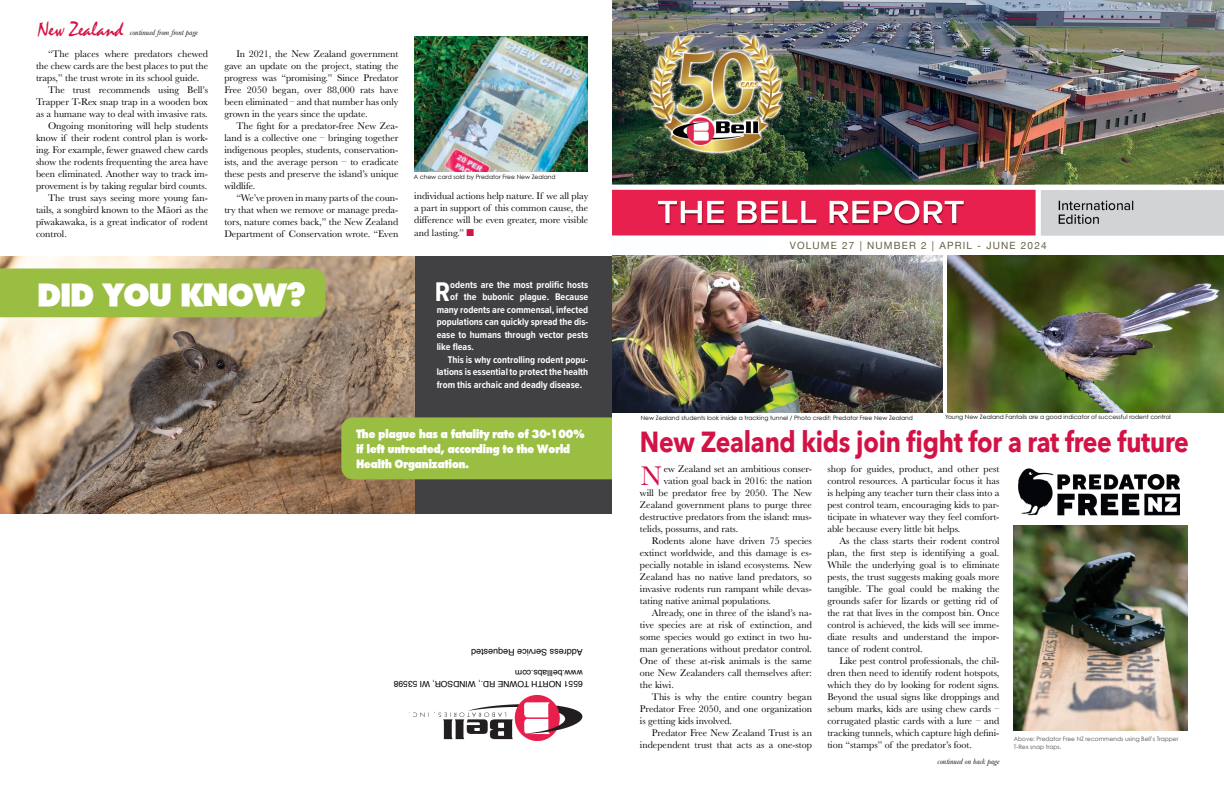
<style>
.page{position:relative;width:1224px;height:792px;background:#fff}
.page>*{position:absolute;margin:0;border:0;box-sizing:border-box;transform-origin:0 0}
.t1{font:800 32px "Intrepid";color:#fff}
.t2{font:700 29px "Avenir Next";letter-spacing:-.01em;color:#d31245;scale:.85 1}
.t3{font:28px "Baskerville";color:#d31245}
.t4{font:700 28px "Proxima Nova Cond";color:#fff}
.t5{font:21px "Mistral";color:#d31245}
.t6{font:800 12px/15px "Intrepid";letter-spacing:.005em;color:#fff;scale:.9 1}
.t7{font:10px/12px "Baskerville";color:#000;text-align:justify}
.t8{font:700 10px "Proxima Nova Cond";color:#fff}
.t9{font:10px "Helvetica Neue";letter-spacing:.12em;color:#675e43}
.t10{font:9px "Helvetica";color:#000}
.t11{font:8.5px/11px "Helvetica";color:#000}
.t12{font:italic 8px "Baskerville";color:#000}
.t13{font:6px "Century Gothic";color:#000}
.t14{font:6px/8px "Century Gothic";color:#4d4d4f}
.s1{color:#d31245}
</style>
<div class="page">
<div style="left:0;top:256px;width:612px;height:258px;background:#414042"></div>
<img style="left:0;top:256px;width:415px;height:258px">
<div style="left:0;top:269px;width:325px;height:48px;background:#9abe42"></div>
<div style="left:341px;top:417px;width:283px;height:62px;background:#9abe42;border-radius:12px"></div>
<div style="left:612px;top:399px;width:24px;height:115px;background:#fff"></div>
<img style="left:612px;top:0;width:612px;height:236px">
<img style="left:408px;top:695px;width:175px;height:46px">
<img style="left:1014px;top:525px;width:174px;height:206px">
<img style="left:1018px;top:468px;width:162px;height:48px">
<img style="left:414px;top:37px;width:173px;height:135px">
<img style="left:612px;top:255px;width:330px;height:157px">
<img style="left:947px;top:255px;width:277px;height:157px">
<h3 class="t5" style="left:38px;top:18px;width:87px">New Zealand</h3>
<p class="t12" style="left:130px;top:27px;width:70px">continued from front page</p>
<p class="t7" style="left:48px;top:48px;width:162px">“The places where predators chewed</p>
<p class="t7" style="left:36px;top:60px;width:174px">the chew cards are the best places to put the</p>
<p class="t7" style="left:36px;top:72px;width:165px">traps,” the trust wrote in its school guide.</p>
<p class="t7" style="left:48px;top:84px;width:162px">The trust recommends using Bell’s</p>
<p class="t7" style="left:36px;top:96px;width:174px">Trapper T-Rex snap trap in a wooden box</p>
<p class="t7" style="left:36px;top:108px;width:173px">as a humane way to deal with invasive rats.</p>
<p class="t7" style="left:48px;top:120px;width:162px">Ongoing monitoring will help students</p>
<p class="t7" style="left:36px;top:132px;width:174px">know if their rodent control plan is work-</p>
<p class="t7" style="left:36px;top:144px;width:174px">ing. For example, fewer gnawed chew cards</p>
<p class="t7" style="left:36px;top:156px;width:174px">show the rodents frequenting the area have</p>
<p class="t7" style="left:36px;top:168px;width:174px">been eliminated. Another way to track im-</p>
<p class="t7" style="left:36px;top:180px;width:173px">provement is by taking regular bird counts.</p>
<p class="t7" style="left:48px;top:192px;width:162px">The trust says seeing more young fan-</p>
<p class="t7" style="left:36px;top:204px;width:174px">tails, a songbird known to the Māori as the</p>
<p class="t7" style="left:36px;top:216px;width:174px">pīwakawaka, is a great indicator of rodent</p>
<p class="t7" style="left:36px;top:228px;width:32px">control.</p>
<p class="t7" style="left:224px;top:48px;width:176px;text-indent:12px">In 2021, the New Zealand government gave an update on the project, stating the progress was “promising.” Since Predator Free 2050 began, over 88,000 rats have been eliminated – and that number has only grown in the years since the update.</p>
<p class="t7" style="left:224px;top:120px;width:176px;text-indent:12px">The fight for a predator-free New Zea&shy;land is a collective one – bringing together indigenous peoples, students, conservation&shy;ists, and the average person – to eradicate these pests and preserve the island’s unique wildlife.</p>
<p class="t7" style="left:224px;top:192px;width:176px;text-indent:12px">“We’ve proven in many parts of the coun&shy;try that when we remove or manage preda&shy;tors, nature comes back,” the New Zealand Department of Conservation wrote. “Even</p>
<p class="t7" style="left:414px;top:190px;width:176px">individual actions help nature. If we all play a part in support of this common cause, the difference will be even greater, more visible and lasting.” <span class="s1">■</span></p>
<p class="t13" style="left:414px;top:173px;width:143px">A chew card sold by Predator Free New Zealand</p>
<h1 class="t1" style="left:38px;top:275px;width:269px">DID YOU KNOW?</h1>
<p class="t8" style="left:450px;top:277px;width:139px">odents are the most prolific hosts</p>
<p class="t8" style="left:450px;top:290px;width:139px">of the bubonic plague. Because</p>
<p class="t8" style="left:437px;top:302px;width:153px">many rodents are commensal, infected</p>
<p class="t8" style="left:437px;top:315px;width:153px">populations can quickly spread the dis-</p>
<p class="t8" style="left:437px;top:327px;width:153px">ease to humans through vector pests</p>
<p class="t8" style="left:437px;top:340px;width:39px">like fleas.</p>
<p class="t8" style="left:448px;top:352px;width:142px">This is why controlling rodent popu-</p>
<p class="t8" style="left:437px;top:365px;width:153px">lations is essential to protect the health</p>
<p class="t8" style="left:437px;top:377px;width:147px">from this archaic and deadly disease.</p>
<h3 class="t4" style="left:435px;top:271px;width:17px">R</h3>
<p class="t6" style="left:356px;top:426px;width:255px">The plague has a fatality rate of 30-100% if left untreated, according to the World<br>Health Organization.</p>
<p class="t10" style="left:583px;top:659px;width:113px;rotate:-180deg">Address Service Requested</p>
<p class="t11" style="left:583px;top:689px;width:190px;rotate:-180deg">6551 NORTH TOWNE RD., WINDSOR, WI 53598 www.belllabs.com</p>
<p class="t9" style="left:790px;top:239px;width:259px">VOLUME 27 | NUMBER 2 | APRIL - JUNE 2024</p>
<p class="t13" style="left:641px;top:414px;width:274px">New Zealand students look inside a tracking tunnel / Photo credit: Predator Free New Zealand</p>
<p class="t13" style="left:945px;top:413px;width:227px">Young New Zealand Fantails are a good indicator of successful rodent control</p>
<h2 class="t2" style="left:640px;top:417px;width:647px">New Zealand kids join fight for a rat free future</h2>
<p class="t7" style="left:664px;top:463px;width:150px">ew Zealand set an ambitious conser-</p>
<p class="t7" style="left:664px;top:475px;width:150px">vation goal back in 2016: the nation</p>
<p class="t7" style="left:640px;top:487px;width:174px">will be predator free by 2050. The New</p>
<p class="t7" style="left:640px;top:499px;width:174px">Zealand government plans to purge three</p>
<p class="t7" style="left:640px;top:511px;width:174px">destructive predators from the island: mus-</p>
<p class="t7" style="left:640px;top:523px;width:100px">telids, possums, and rats.</p>
<p class="t7" style="left:652px;top:535px;width:162px">Rodents alone have driven 75 species</p>
<p class="t7" style="left:640px;top:547px;width:174px">extinct worldwide, and this damage is es-</p>
<p class="t7" style="left:640px;top:559px;width:174px">pecially notable in island ecosystems. New</p>
<p class="t7" style="left:640px;top:571px;width:174px">Zealand has no native land predators, so</p>
<p class="t7" style="left:640px;top:583px;width:174px">invasive rodents run rampant while devas-</p>
<p class="t7" style="left:640px;top:595px;width:133px">tating native animal populations.</p>
<p class="t7" style="left:652px;top:607px;width:162px">Already, one in three of the island’s na-</p>
<p class="t7" style="left:640px;top:619px;width:174px">tive species are at risk of extinction, and</p>
<p class="t7" style="left:640px;top:631px;width:174px">some species would go extinct in two hu-</p>
<p class="t7" style="left:640px;top:643px;width:174px">man generations without predator control.</p>
<p class="t7" style="left:640px;top:655px;width:174px">One of these at-risk animals is the same</p>
<p class="t7" style="left:640px;top:667px;width:174px">one New Zealanders call themselves after:</p>
<p class="t7" style="left:640px;top:679px;width:35px">the kiwi.</p>
<p class="t7" style="left:652px;top:691px;width:162px">This is why the entire country began</p>
<p class="t7" style="left:640px;top:703px;width:174px">Predator Free 2050, and one organization</p>
<p class="t7" style="left:640px;top:715px;width:94px">is getting kids involved.</p>
<p class="t7" style="left:652px;top:727px;width:162px">Predator Free New Zealand Trust is an</p>
<p class="t7" style="left:640px;top:739px;width:174px">independent trust that acts as a one-stop</p>
<p class="t7" style="left:827px;top:463px;width:174px">shop for guides, product, and other pest control resources. A particular focus it has is helping any teacher turn their class into a pest control team, encouraging kids to par&shy;ticipate in whatever way they feel comfort&shy;able because every little bit helps.</p>
<p class="t7" style="left:827px;top:535px;width:174px;text-align:left;text-indent:12px">As the class starts their rodent control plan, the first step is identifying a goal.<br>While the underlying goal is to eliminate pests, the trust suggests making goals more tangible. The goal could be making the grounds safer for lizards or getting rid of the rat that lives in the compost bin. Once control is achieved, the kids will see imme&shy;diate results and understand the impor&shy;tance of rodent control.</p>
<p class="t7" style="left:827px;top:655px;width:174px;text-indent:12px">Like pest control professionals, the chil&shy;dren then need to identify rodent hotspots, which they do by looking for rodent signs.<br>Beyond the usual signs like droppings and sebum marks, kids are using chew cards – corrugated plastic cards with a lure – and tracking tunnels, which capture high defini&shy;tion “stamps” of the predator’s foot.</p>
<h3 class="t3" style="left:641px;top:458px;width:22px">N</h3>
<p class="t14" style="left:1014px;top:734px;width:166px">Above: Predator Free NZ recommends using Bell’s Trapper<br>T-Rex snap traps.</p>
<p class="t12" style="left:937px;top:756px;width:63px">continued on back page</p>
</div>
